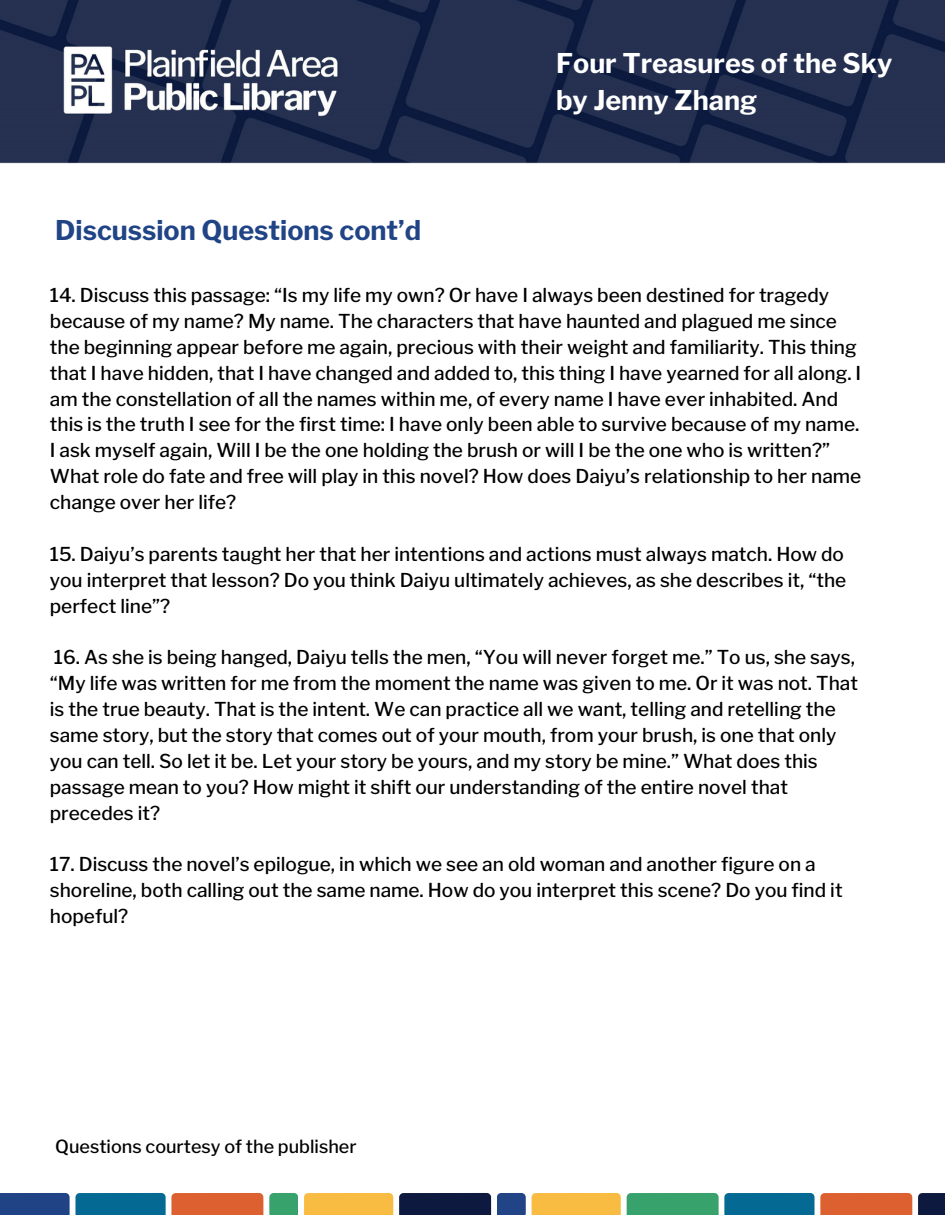
<style>
.page{position:relative;width:945px;height:1215px;background:#fff}
.page>*{position:absolute;margin:0;border:0;box-sizing:border-box;transform-origin:0 0}
.t1{font:700 27px "Libre Franklin";color:#fff}
.t2{font:700 27px "Libre Franklin";color:#204485}
.t3{font:500 19.05px/25.8px "Libre Franklin";color:#000}
.t4{font:500 18px "Libre Franklin";color:#000}
</style>
<div class="page">
<img style="left:0;top:0;width:945px;height:163px">
<svg style="left:0;top:1193px;width:263px;height:22px;background:#626372"></svg>
<svg style="left:269px;top:1193px;width:29px;height:22px"></svg>
<div style="left:304px;top:1193px;width:89px;height:22px;background:#f8bc42"></div>
<div style="left:399px;top:1193px;width:92px;height:22px;background:#0d193e"></div>
<svg style="left:497px;top:1193px;width:29px;height:22px"></svg>
<div style="left:532px;top:1193px;width:89px;height:22px;background:#f8bc42"></div>
<svg style="left:627px;top:1193px;width:285px;height:22px;background:#657f6b"></svg>
<div style="left:918px;top:1193px;width:27px;height:22px;background:#0d193e"></div>
<p class="t2" style="left:55px;top:214px;width:367px">Discussion Questions cont’d</p>
<p class="t1" style="left:556px;top:47px;width:338px">Four Treasures of the Sky</p>
<p class="t1" style="left:556px;top:84px;width:203px">by Jenny Zhang</p>
<p class="t3" style="left:50px;top:282px;width:813px">14. Discuss this passage: “Is my life my own? Or have I always been destined for tragedy because of my name? My name. The characters that have haunted and plagued me since the beginning appear before me again, precious with their weight and familiarity. This thing that I have hidden, that I have changed and added to, this thing I have yearned for all along. I am the constellation of all the names within me, of every name I have ever inhabited. And this is the truth I see for the first time: I have only been able to survive because of my name.<br>I ask myself again, Will I be the one holding the brush or will I be the one who is written?” What role do fate and free will play in this novel? How does Daiyu’s relationship to her name change over her life?</p>
<p class="t3" style="left:50px;top:541px;width:798px;text-align:justify">15. Daiyu’s parents taught her that her intentions and actions must always match. How do you interpret that lesson? Do you think Daiyu ultimately achieves, as she describes it, “the perfect line”?</p>
<p class="t3" style="left:50px;top:645px;width:810px">16. As she is being hanged, Daiyu tells the men, “You will never forget me.” To us, she says, “My life was written for me from the moment the name was given to me. Or it was not. That is the true beauty. That is the intent. We can practice all we want, telling and retelling the same story, but the story that comes out of your mouth, from your brush, is one that only you can tell. So let it be. Let your story be yours, and my story be mine.” What does this passage mean to you? How might it shift our understanding of the entire novel that precedes it?</p>
<p class="t3" style="left:50px;top:852px;width:794px">17. Discuss the novel’s epilogue, in which we see an old woman and another figure on a shoreline, both calling out the same name. How do you interpret this scene? Do you find it hopeful?</p>
<p class="t4" style="left:55px;top:1136px;width:303px">Questions courtesy of the publisher</p>
</div>
